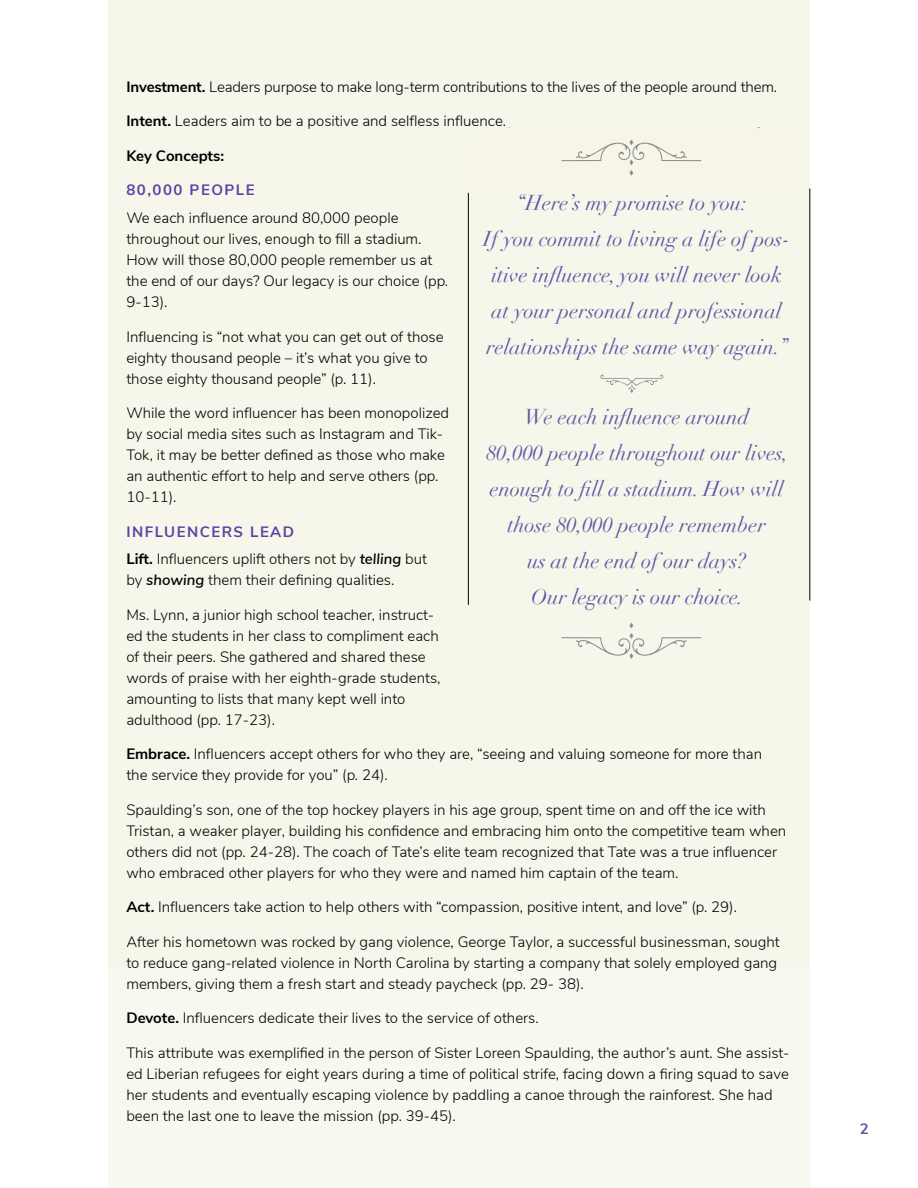
<style>
.page{position:relative;width:918px;height:1188px;background:#fff}
.page>*{position:absolute;margin:0;border:0;box-sizing:border-box;transform-origin:0 0}
.t1{font:italic 21px/36px "Didot";color:#5b57a6;text-align:center}
.t2{font:300 15px/21px "Nunito Sans";color:#000}
.t3{font:700 15px "Nunito Sans";color:#000}
.t4{font:700 15px "Nunito Sans";letter-spacing:.1em;color:#5b41a6}
.t5{font:700 15px "Nunito Sans";color:#5b57a6}
.s1{font-weight:700}
.s2{font-weight:700;color:#5b41a6}
.s3{font-weight:600;font-style:italic}
</style>
<div class="page">
<div style="left:108px;top:0;width:702px;height:1188px;background:#f9f8f0"></div>
<div style="left:108px;top:0;width:702px;height:967px;background:#f7f5e8"></div>
<svg style="left:561px;top:623px;width:140px;height:36px"></svg>
<svg style="left:561px;top:140px;width:140px;height:36px"></svg>
<hr style="left:468px;top:193px;width:1px;height:412px;background:#000">
<hr style="left:810px;top:189px;width:1px;height:412px;background:#000">
<svg style="left:600px;top:375px;width:63px;height:19px"></svg>
<p class="t2" style="left:126px;top:75px;width:652px"><span class="s1">Investment.</span> Leaders purpose to make long-term contributions to the lives of the people around them.</p>
<p class="t2" style="left:126px;top:110px;width:381px"><span class="s1">Intent.</span> Leaders aim to be a positive and selfless influence.</p>
<p class="t3" style="left:126px;top:145px;width:99px">Key Concepts:</p>
<p class="t4" style="left:126px;top:179px;width:130px">80,000 PEOPLE</p>
<p class="t2" style="left:126px;top:206px;width:323px">We each influence around 80,000 people throughout our lives, enough to fill a stadium.<br>How will those 80,000 people remember us at the end of our days? Our legacy is our choice (pp.<br>9-13).</p>
<p class="t2" style="left:126px;top:325px;width:319px">Influencing is “not what you can get out of those eighty thousand people – it’s what you give to those eighty thousand people” (p. 11).</p>
<p class="t2" style="left:126px;top:401px;width:324px">While the word influencer has been monopolized by social media sites such as Instagram and Tik-Tok, it may be better defined as those who make an authentic effort to help and serve others (pp.<br>10-11).</p>
<p class="t2" style="left:126px;top:517px;width:302px;line-height:27.8px"><span class="s2">INFLUENCERS LEAD<br></span><span class="s1">Lift.</span> Influencers uplift others not by <span class="s3">telling</span> but</p>
<p class="t2" style="left:126px;top:569px;width:269px">by <span class="s3">showing</span> them their defining qualities.</p>
<p class="t2" style="left:126px;top:603px;width:316px">Ms. Lynn, a junior high school teacher, instruct&shy;ed the students in her class to compliment each of their peers. She gathered and shared these words of praise with her eighth-grade students, amounting to lists that many kept well into adulthood (pp. 17-23).</p>
<p class="t2" style="left:126px;top:743px;width:637px"><span class="s1">Embrace.</span> Influencers accept others for who they are, “seeing and valuing someone for more than the service they provide for you” (p. 24).</p>
<p class="t2" style="left:126px;top:798px;width:661px">Spaulding’s son, one of the top hockey players in his age group, spent time on and off the ice with Tristan, a weaker player, building his confidence and embracing him onto the competitive team when others did not (pp. 24-28). The coach of Tate’s elite team recognized that Tate was a true influencer who embraced other players for who they were and named him captain of the team.</p>
<p class="t2" style="left:126px;top:896px;width:612px"><span class="s1">Act.</span> Influencers take action to help others with “compassion, positive intent, and love” (p. 29).</p>
<p class="t2" style="left:126px;top:930px;width:655px">After his hometown was rocked by gang violence, George Taylor, a successful businessman, sought to reduce gang-related violence in North Carolina by starting a company that solely employed gang members, giving them a fresh start and steady paycheck (pp. 29- 38).</p>
<p class="t2" style="left:126px;top:1007px;width:414px"><span class="s1">Devote.</span> Influencers dedicate their lives to the service of others.</p>
<p class="t2" style="left:126px;top:1041px;width:665px">This attribute was exemplified in the person of Sister Loreen Spaulding, the author’s aunt. She assist&shy;ed Liberian refugees for eight years during a time of political strife, facing down a firing squad to save her students and eventually escaping violence by paddling a canoe through the rainforest. She had been the last one to leave the mission (pp. 39-45).</p>
<h1 class="t1" style="left:483px;top:185px;width:308px">“Here’s my promise to you:<br>If you commit to living a life of pos&shy;itive influence, you will never look at your personal and professional relationships the same way again.”</h1>
<h1 class="t1" style="left:486px;top:399px;width:303px">We each influence around<br>80,000 people throughout our lives, enough to fill a stadium. How will those 80,000 people remember<br>us at the end of our days?<br>Our legacy is our choice.</h1>
<p class="t5" style="left:860px;top:1118px;width:11px">2</p>
</div>
